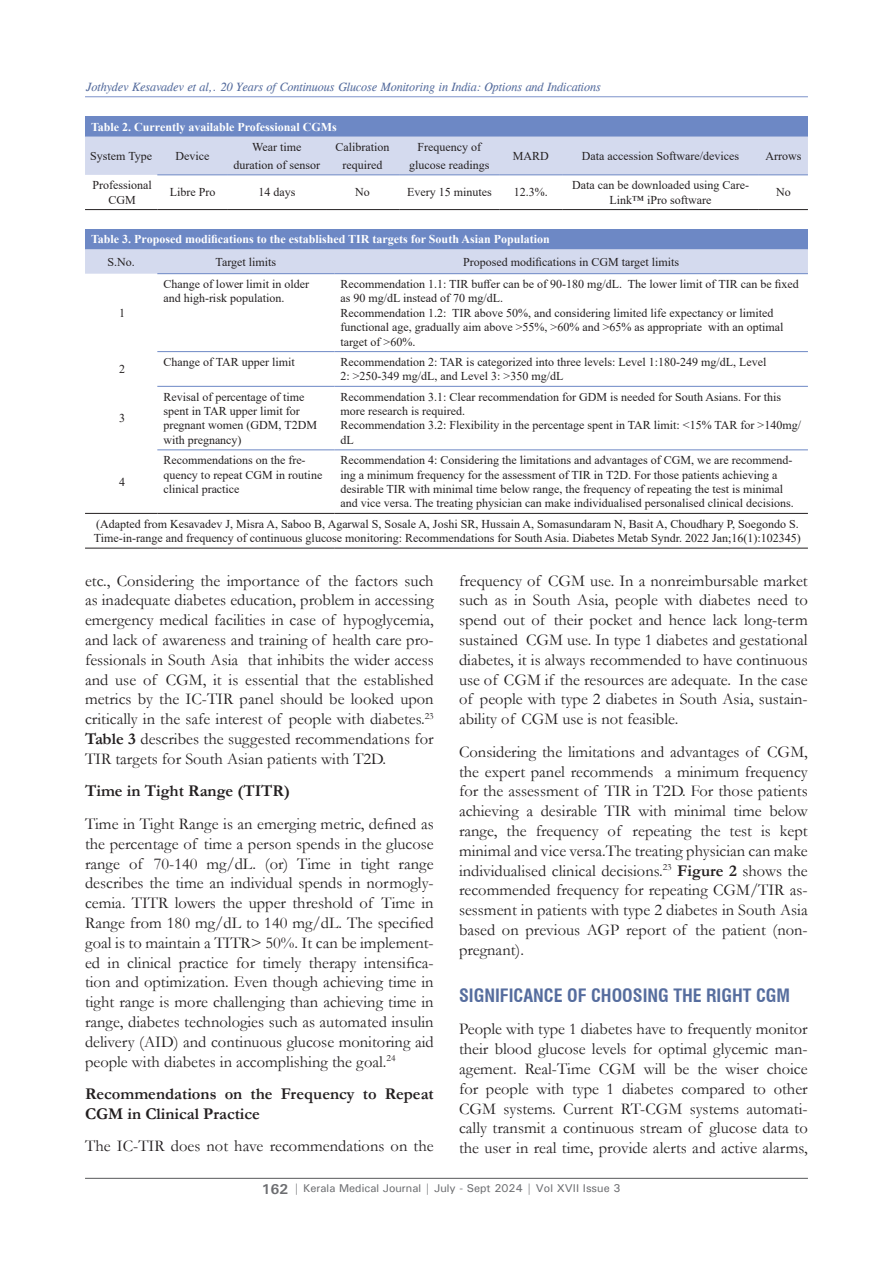
<style>
.page{position:relative;width:893px;height:1263px;background:#fff}
.page>*{position:absolute;margin:0;border:0;box-sizing:border-box;transform-origin:0 0}
.Head_1{font:700 condensed 18px "Swiss 721 BT";color:#566d9e}
.Para_1{font:16.5px/19.8px "Garamond";color:#231f20;text-align:justify}
.Para_1-2{font:700 16.5px/19.8px "Garamond";color:#231f20}
.t1{font:12px/14.4px "Times New Roman";color:#231f20}
.t2{font:700 12px "Times New Roman";color:#fff}
.t3{font:italic 12px "CG Times";color:#566d9e}
.t4{font:500 11.25px "Univers";color:#6c6d70}
.s1{font-weight:700}
.s2{font-weight:700;font-size:14.25px}
</style>
<div class="page">
<hr style="left:85px;top:1178px;width:723px;height:1px;background:#57585a">
<hr style="left:85px;top:96px;width:723px;height:1px;background:#8b9ed0">
<div style="left:85px;top:116px;width:723px;height:21px;background:#6d88c5"></div>
<div style="left:85px;top:137px;width:723px;height:38px;background:#d4daee"></div>
<hr style="left:157px;top:174px;width:71px;height:1px;background:#6d88c5">
<hr style="left:228px;top:174px;width:98px;height:1px;background:#6d88c5">
<hr style="left:326px;top:174px;width:73px;height:1px;background:#6d88c5">
<hr style="left:399px;top:174px;width:101px;height:1px;background:#6d88c5">
<hr style="left:500px;top:174px;width:62px;height:1px;background:#6d88c5">
<hr style="left:562px;top:174px;width:197px;height:1px;background:#6d88c5">
<hr style="left:759px;top:174px;width:49px;height:1px;background:#6d88c5">
<hr style="left:85px;top:209px;width:72px;height:1px;background:#231f20">
<hr style="left:157px;top:209px;width:71px;height:1px;background:#231f20">
<hr style="left:228px;top:209px;width:98px;height:1px;background:#231f20">
<hr style="left:326px;top:209px;width:73px;height:1px;background:#231f20">
<hr style="left:399px;top:209px;width:101px;height:1px;background:#231f20">
<hr style="left:500px;top:209px;width:62px;height:1px;background:#231f20">
<hr style="left:562px;top:209px;width:197px;height:1px;background:#231f20">
<hr style="left:759px;top:209px;width:49px;height:1px;background:#231f20">
<div style="left:85px;top:229px;width:723px;height:20px;background:#6d88c5"></div>
<div style="left:85px;top:249px;width:723px;height:25px;background:#d4daee"></div>
<hr style="left:157px;top:273px;width:177px;height:1px;background:#6d88c5">
<hr style="left:334px;top:273px;width:474px;height:1px;background:#6d88c5">
<hr style="left:157px;top:351px;width:177px;height:1px;background:#6d88c5">
<hr style="left:334px;top:351px;width:474px;height:1px;background:#6d88c5">
<hr style="left:157px;top:386px;width:177px;height:1px;background:#6d88c5">
<hr style="left:334px;top:386px;width:474px;height:1px;background:#6d88c5">
<hr style="left:157px;top:449px;width:177px;height:1px;background:#6d88c5">
<hr style="left:334px;top:449px;width:474px;height:1px;background:#6d88c5">
<hr style="left:85px;top:513px;width:72px;height:1px;background:#231f20">
<hr style="left:157px;top:513px;width:177px;height:1px;background:#231f20">
<hr style="left:334px;top:513px;width:474px;height:1px;background:#231f20">
<hr style="left:85px;top:548px;width:72px;height:1px;background:#231f20">
<hr style="left:157px;top:548px;width:177px;height:1px;background:#231f20">
<hr style="left:334px;top:548px;width:474px;height:1px;background:#231f20">
<p class="t3" style="left:86px;top:80px;width:516px">Jothydev Kesavadev et al,. 20 Years of Continuous Glucose Monitoring in India: Options and Indications</p>
<p class="t2" style="left:91px;top:118px;width:247px">Table 2. Currently available Professional CGMs</p>
<p class="t1" style="left:90px;top:148px;width:63px">System Type</p>
<p class="t1" style="left:176px;top:148px;width:35px">Device</p>
<p class="t1" style="left:234px;top:137px;width:88px;line-height:18px;text-align:center">Wear time duration of sensor</p>
<p class="t1" style="left:336px;top:137px;width:55px;line-height:18px;text-align:center">Calibration required</p>
<p class="t1" style="left:409px;top:137px;width:82px;line-height:18px;text-align:center">Frequency of glucose readings</p>
<p class="t1" style="left:513px;top:148px;width:37px">MARD</p>
<p class="t1" style="left:582px;top:148px;width:159px">Data accession Software/devices</p>
<p class="t1" style="left:765px;top:148px;width:37px">Arrows</p>
<p class="t1" style="left:92px;top:178px;width:61px;text-align:center">Professional<br>CGM</p>
<p class="t1" style="left:170px;top:185px;width:47px">Libre Pro</p>
<p class="t1" style="left:258px;top:185px;width:38px">14 days</p>
<p class="t1" style="left:355px;top:185px;width:16px">No</p>
<p class="t1" style="left:407px;top:185px;width:86px">Every 15 minutes</p>
<p class="t1" style="left:514px;top:185px;width:35px">12.3%.</p>
<p class="t1" style="left:572px;top:178px;width:178px;text-align:center">Data can be downloaded using Care-<br>Link™ iPro software</p>
<p class="t1" style="left:776px;top:185px;width:16px">No</p>
<p class="t2" style="left:91px;top:230px;width:460px">Table 3. Proposed modifications to the established TIR targets for South Asian Population</p>
<p class="t1" style="left:108px;top:254px;width:29px">S.No.</p>
<p class="t1" style="left:216px;top:254px;width:62px">Target limits</p>
<p class="t1" style="left:463px;top:254px;width:218px">Proposed modifications in CGM target limits</p>
<p class="t1" style="left:119px;top:305px;width:7px">1</p>
<p class="t1" style="left:119px;top:361px;width:7px">2</p>
<p class="t1" style="left:119px;top:411px;width:7px">3</p>
<p class="t1" style="left:163px;top:276px;width:147px">Change of lower limit in older and high-risk population.</p>
<p class="t1" style="left:340px;top:276px;width:460px">Recommendation 1.1: TIR buffer can be of 90-180 mg/dL. The lower limit of TIR can be fixed as 90 mg/dL instead of 70 mg/dL.</p>
<p class="t1" style="left:340px;top:305px;width:444px">Recommendation 1.2: TIR above 50%, and considering limited life expectancy or limited functional age, gradually aim above &gt;55%, &gt;60% and &gt;65% as appropriate with an optimal target of &gt;60%.</p>
<p class="t1" style="left:163px;top:354px;width:133px">Change of TAR upper limit</p>
<p class="t1" style="left:340px;top:354px;width:428px">Recommendation 2: TAR is categorized into three levels: Level 1:180-249 mg/dL, Level<br>2: &gt;250-349 mg/dL, and Level 3: &gt;350 mg/dL</p>
<p class="t1" style="left:163px;top:389px;width:155px">Revisal of percentage of time spent in TAR upper limit for pregnant women (GDM, T2DM with pregnancy)</p>
<p class="t1" style="left:340px;top:389px;width:442px">Recommendation 3.1: Clear recommendation for GDM is needed for South Asians. For this more research is required.</p>
<p class="t1" style="left:340px;top:418px;width:462px">Recommendation 3.2: Flexibility in the percentage spent in TAR limit: &lt;15% TAR for &gt;140mg/ dL</p>
<p class="t1" style="left:163px;top:453px;width:160px">Recommendations on the fre&shy;quency to repeat CGM in routine clinical practice</p>
<p class="t1" style="left:340px;top:453px;width:455px">Recommendation 4: Considering the limitations and advantages of CGM, we are recommend&shy;ing a minimum frequency for the assessment of TIR in T2D. For those patients achieving a desirable TIR with minimal time below range, the frequency of repeating the test is minimal and vice versa. The treating physician can make individualised personalised clinical decisions.</p>
<p class="t1" style="left:94px;top:516px;width:709px">(Adapted from Kesavadev J, Misra A, Saboo B, Agarwal S, Sosale A, Joshi SR, Hussain A, Somasundaram N, Basit A, Choudhary P, Soegondo S.<br>Time-in-range and frequency of continuous glucose monitoring: Recommendations for South Asia. Diabetes Metab Syndr. 2022 Jan;16(1):102345)</p>
<p class="t1" style="left:119px;top:474px;width:7px">4</p>
<p class="Para_1" style="left:85px;top:570px;width:350px">etc., Considering the importance of the factors such as inadequate diabetes education, problem in accessing emergency medical facilities in case of hypoglycemia, and lack of awareness and training of health care pro&shy;fessionals in South Asia that inhibits the wider access and use of CGM, it is essential that the established metrics by the IC-TIR panel should be looked upon critically in the safe interest of people with diabetes.<sup>23<br></sup><span class="s1">Table 3</span> describes the suggested recommendations for TIR targets for South Asian patients with T2D.</p>
<p class="Para_1-2" style="left:85px;top:781px;width:206px">Time in Tight Range (TITR)</p>
<p class="Para_1" style="left:85px;top:813px;width:350px">Time in Tight Range is an emerging metric, defined as the percentage of time a person spends in the glucose range of 70-140 mg/dL. (or) Time in tight range describes the time an individual spends in normogly&shy;cemia. TITR lowers the upper threshold of Time in Range from 180 mg/dL to 140 mg/dL. The specified goal is to maintain a TITR&gt; 50%. It can be implement&shy;ed in clinical practice for timely therapy intensifica&shy;tion and optimization. Even though achieving time in tight range is more challenging than achieving time in range, diabetes technologies such as automated insulin delivery (AID) and continuous glucose monitoring aid people with diabetes in accomplishing the goal.<sup>24</sup></p>
<p class="Para_1-2" style="left:85px;top:1084px;width:350px">Recommendations on the Frequency to Repeat<br>CGM in Clinical Practice</p>
<p class="Para_1" style="left:85px;top:1136px;width:350px">The IC-TIR does not have recommendations on the</p>
<p class="Para_1" style="left:459px;top:570px;width:350px">frequency of CGM use. In a nonreimbursable market such as in South Asia, people with diabetes need to spend out of their pocket and hence lack long-term sustained CGM use. In type 1 diabetes and gestational diabetes, it is always recommended to have continuous use of CGM if the resources are adequate. In the case of people with type 2 diabetes in South Asia, sustain&shy;ability of CGM use is not feasible.</p>
<p class="Para_1" style="left:459px;top:741px;width:350px">Considering the limitations and advantages of CGM, the expert panel recommends a minimum frequency for the assessment of TIR in T2D. For those patients achieving a desirable TIR with minimal time below range, the frequency of repeating the test is kept minimal and vice versa.The treating physician can make individualised clinical decisions.<sup>23</sup> <span class="s1">Figure 2</span> shows the recommended frequency for repeating CGM/TIR as&shy;sessment in patients with type 2 diabetes in South Asia based on previous AGP report of the patient (non&shy;pregnant).</p>
<p class="Head_1" style="left:459px;top:984px;width:333px">SIGNIFICANCE OF CHOOSING THE RIGHT CGM</p>
<p class="Para_1" style="left:459px;top:1019px;width:350px">People with type 1 diabetes have to frequently monitor their blood glucose levels for optimal glycemic man&shy;agement. Real-Time CGM will be the wiser choice for people with type 1 diabetes compared to other CGM systems. Current RT-CGM systems automati&shy;cally transmit a continuous stream of glucose data to the user in real time, provide alerts and active alarms,</p>
<p class="t4" style="left:261px;top:1181px;width:360px"><span class="s2">162</span> <span class="s1">|</span> Kerala Medical Journal | July - Sept 2024 | Vol XVII Issue 3</p>
</div>
